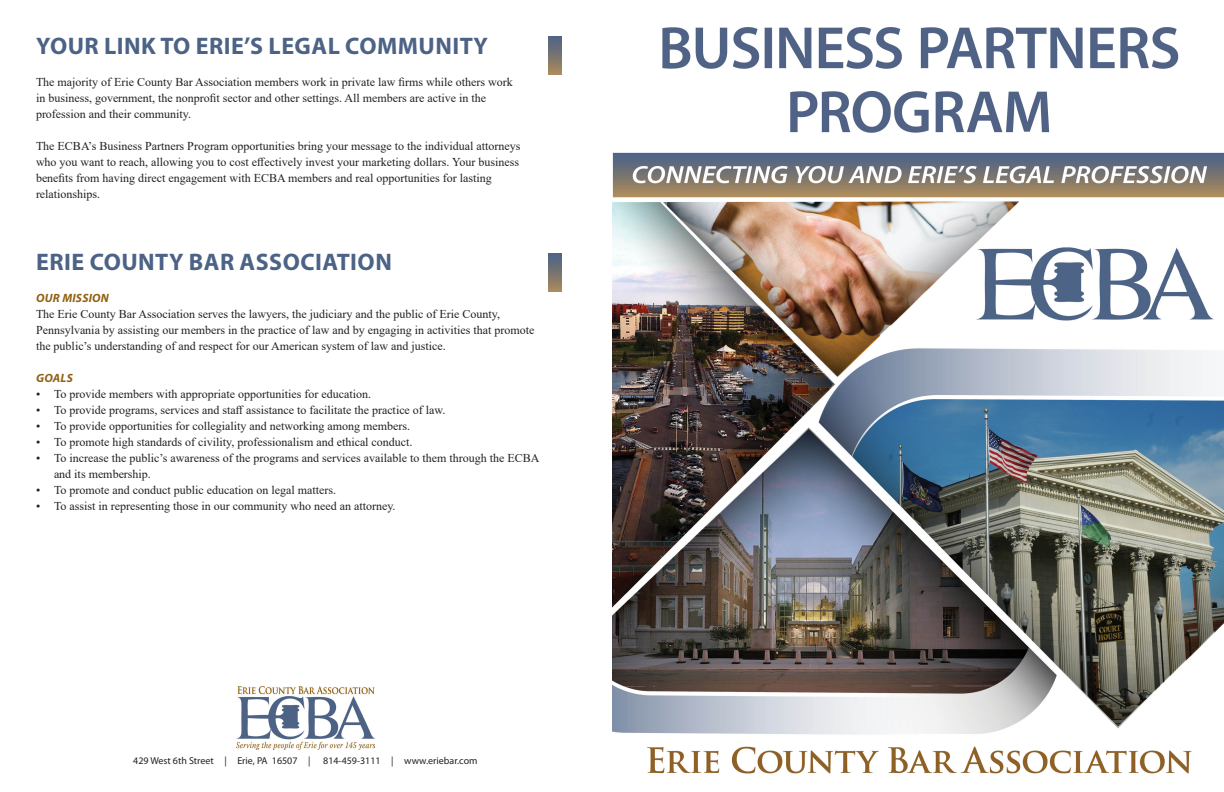
<style>
.page{position:relative;width:1224px;height:792px;background:#fff}
.page>*{position:absolute;margin:0;border:0;box-sizing:border-box;transform-origin:0 0}
.t1{font:700 24px "Myriad Pro";letter-spacing:.02em;color:#4c6386}
.t2{font:12px/16px "Times New Roman";color:#231f20}
.t3{font:italic 700 12px "Myriad Pro";letter-spacing:.02em;color:#916013}
.t4{font:10px "Myriad Pro";color:#231f20}
</style>
<div class="page">
<img style="left:612px;top:27px;width:612px;height:747px">
<img style="left:236px;top:686px;width:138px;height:63px">
<img style="left:548px;top:36px;width:14px;height:39px">
<img style="left:548px;top:253px;width:14px;height:39px">
<p class="t1" style="left:36px;top:30px;width:453px">YOUR LINK TO ERIE’S LEGAL COMMUNITY</p>
<p class="t2" style="left:36px;top:74px;width:478px">The majority of Erie County Bar Association members work in private law firms while others work</p>
<p class="t2" style="left:36px;top:90px;width:452px">in business, government, the nonprofit sector and other settings. All members are active in the</p>
<p class="t2" style="left:36px;top:106px;width:157px">profession and their community.</p>
<p class="t2" style="left:36px;top:138px;width:486px">The ECBA’s Business Partners Program opportunities bring your message to the individual attorneys</p>
<p class="t2" style="left:36px;top:154px;width:485px">who you want to reach, allowing you to cost effectively invest your marketing dollars. Your business</p>
<p class="t2" style="left:36px;top:170px;width:457px">benefits from having direct engagement with ECBA members and real opportunities for lasting</p>
<p class="t2" style="left:36px;top:186px;width:66px">relationships.</p>
<p class="t1" style="left:36px;top:246px;width:357px">ERIE COUNTY BAR ASSOCIATION</p>
<p class="t3" style="left:36px;top:290px;width:74px">OUR MISSION</p>
<p class="t2" style="left:36px;top:306px;width:466px">The Erie County Bar Association serves the lawyers, the judiciary and the public of Erie County,</p>
<p class="t2" style="left:36px;top:322px;width:500px">Pennsylvania by assisting our members in the practice of law and by engaging in activities that promote the public’s understanding of and respect for our American system of law and justice.</p>
<p class="t3" style="left:36px;top:370px;width:38px">GOALS</p>
<p class="t2" style="left:36px;top:386px;width:337px">• To provide members with appropriate opportunities for education.</p>
<p class="t2" style="left:36px;top:402px;width:411px">• To provide programs, services and staff assistance to facilitate the practice of law.</p>
<p class="t2" style="left:36px;top:418px;width:376px">• To provide opportunities for collegiality and networking among members.</p>
<p class="t2" style="left:36px;top:434px;width:378px">• To promote high standards of civility, professionalism and ethical conduct.</p>
<p class="t2" style="left:54px;top:450px;width:487px;text-indent:-18px">• To increase the public’s awareness of the programs and services available to them through the ECBA and its membership.</p>
<p class="t2" style="left:36px;top:482px;width:302px">• To promote and conduct public education on legal matters.</p>
<p class="t2" style="left:36px;top:498px;width:361px">• To assist in representing those in our community who need an attorney.</p>
<p class="t4" style="left:133px;top:754px;width:179px">429 West 6th Street | Erie, PA 16507 |</p>
<p class="t4" style="left:323px;top:754px;width:156px">814-459-3111 | www.eriebar.com</p>
</div>
